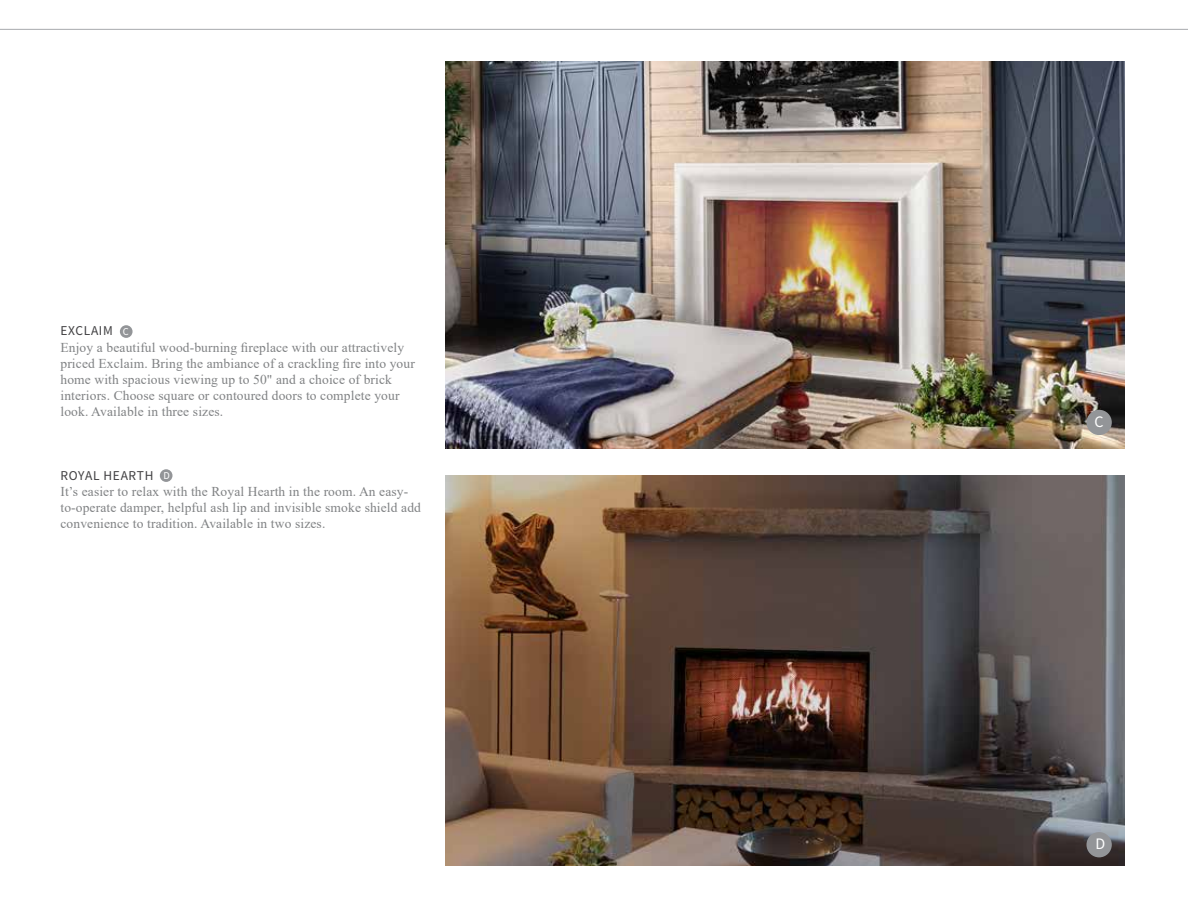
<style>
.page{position:relative;width:1188px;height:918px;background:#fff}
.page>*{position:absolute;margin:0;border:0;box-sizing:border-box;transform-origin:0 0}
.t1{font:16.05px "Source Sans Pro";color:#fff}
.t2{font:13.5px/16.2px "Times New Roman";letter-spacing:.01em;color:#808284}
.t3{font:13.5px "Source Sans Pro";letter-spacing:.05em;color:#414042}
.t4{font:10.5px "Source Sans Pro";color:#fff}
</style>
<div class="page">
<img style="left:446px;top:475px;width:679px;height:390px">
<hr style="left:0;top:29px;width:1188px;height:1px;background:#b1b3b6">
<div style="left:1086px;top:832px;width:26px;height:25px;background:#939598;border-radius:50%"></div>
<img style="left:446px;top:62px;width:679px;height:387px">
<div style="left:1086px;top:410px;width:26px;height:25px;background:#939598;border-radius:50%"></div>
<div style="left:120px;top:325px;width:13px;height:13px;background:#939598;border-radius:50%"></div>
<div style="left:160px;top:469px;width:13px;height:13px;background:#939598;border-radius:50%"></div>
<p class="t3" style="left:60px;top:325px;width:54px">EXCLAIM</p>
<p class="t2" style="left:60px;top:339px;width:356px">Enjoy a beautiful wood-burning 昀椀replace with our attractively priced Exclaim. Bring the ambiance of a crackling 昀椀re into your home with spacious viewing up to 50" and a choice of brick interiors. Choose square or contoured doors to complete your look. Available in three sizes.</p>
<p class="t4" style="left:123px;top:327px;width:7px">C</p>
<p class="t3" style="left:60px;top:470px;width:94px">ROYAL HEARTH</p>
<p class="t2" style="left:60px;top:483px;width:362px">It’s easier to relax with the Royal Hearth in the room. An easy&shy;to-operate damper, helpful ash lip and invisible smoke shield add convenience to tradition. Available in two sizes.</p>
<p class="t4" style="left:164px;top:471px;width:8px">D</p>
<p class="t1" style="left:1095px;top:415px;width:11px">C</p>
<p class="t1" style="left:1095px;top:837px;width:11px">D</p>
</div>
